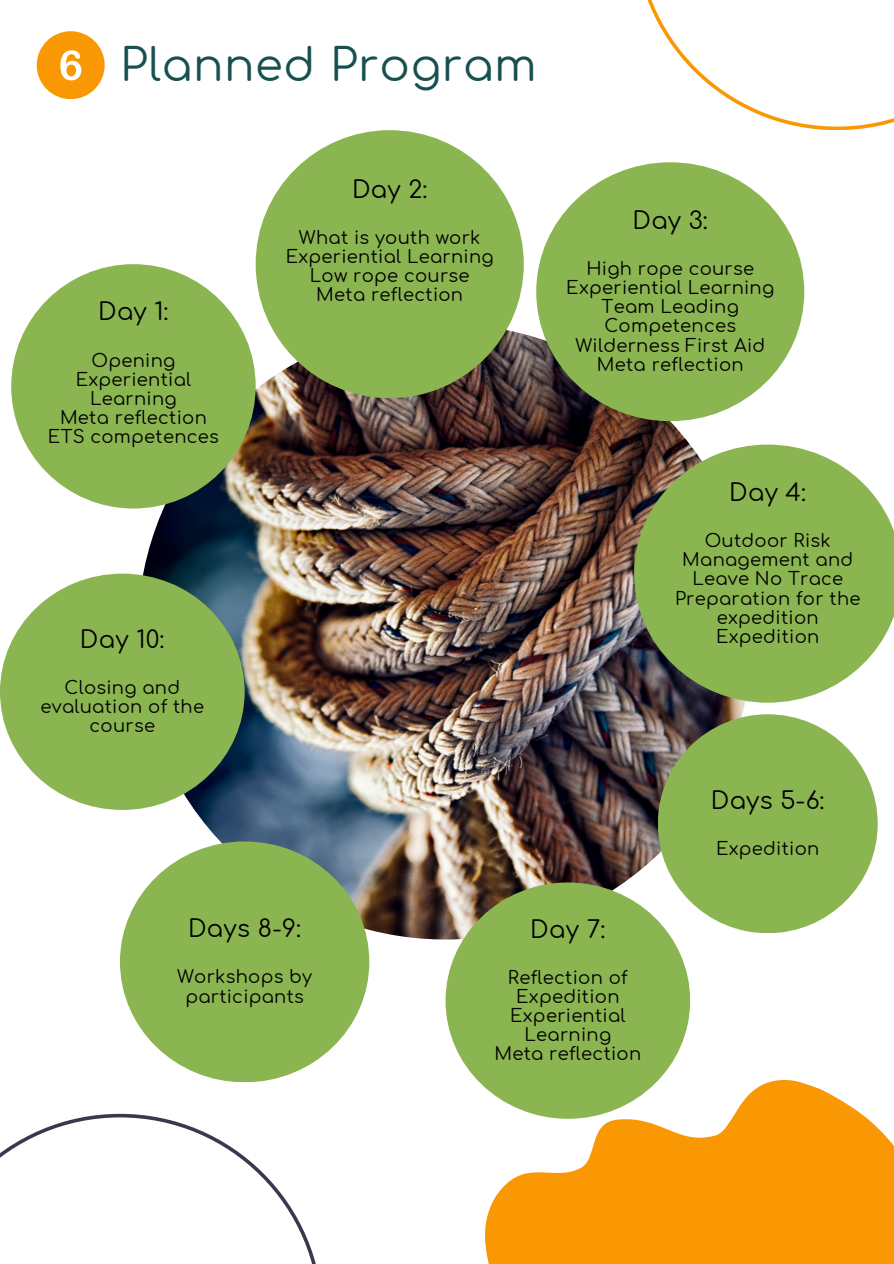
<style>
.page{position:relative;width:894px;height:1264px;background:#fff}
.page>*{position:absolute;margin:0;border:0;box-sizing:border-box;transform-origin:0 0}
.t1{font:45px "Comfortaa";letter-spacing:.015em;color:#185050}
.t2{font:24px "Comfortaa";letter-spacing:.015em;color:#000}
.t3{font:18px/19.2px "Comfortaa";letter-spacing:.015em;color:#000;text-align:center}
</style>
<div class="page">
<div style="left:37px;top:31px;width:67px;height:68px;background:#fa9804;border-radius:50%"></div>
<svg style="left:60px;top:50px;width:21px;height:30px"></svg>
<svg style="left:446px;top:1011px;width:447px;height:252px;fill:#fa9804"></svg>
<img style="left:102px;top:288px;width:687px;height:687px">
<div style="left:11px;top:264px;width:244px;height:244px;background:#8bb551;border-radius:50%"></div>
<div style="left:255px;top:130px;width:268px;height:268px;background:#8bb551;border-radius:50%"></div>
<div style="left:536px;top:162px;width:268px;height:259px;background:#8bb551;border-radius:50%"></div>
<svg style="left:634px;top:444px;width:259px;height:258px;fill:#8bb551"></svg>
<div style="left:657px;top:714px;width:220px;height:219px;background:#8bb551;border-radius:50%"></div>
<div style="left:0;top:573px;width:244px;height:237px;background:#8bb551;border-radius:50%"></div>
<div style="left:445px;top:882px;width:245px;height:236px;background:#8bb551;border-radius:50%"></div>
<div style="left:120px;top:841px;width:249px;height:241px;background:#8bb551;border-radius:50%"></div>
<svg style="left:0;top:1113px;width:316px;height:150px"></svg>
<svg style="left:647px;top:0;width:246px;height:130px"></svg>
<p class="t1" style="left:120px;top:41px;width:418px">Planned Program</p>
<h1 class="t2" style="left:98px;top:299px;width:72px">Day 1:</h1>
<h2 class="t3" style="left:91px;top:351px;width:85px">Opening</h2>
<p class="t3" style="left:76px;top:370px;width:117px">Experiential<br>Learning</p>
<p class="t3" style="left:60px;top:408px;width:148px">Meta reflection</p>
<p class="t3" style="left:48px;top:428px;width:172px">ETS competences</p>
<p class="t2" style="left:352px;top:176px;width:77px">Day 2:</p>
<h2 class="t3" style="left:299px;top:228px;width:183px">What is youth work</h2>
<p class="t3" style="left:286px;top:247px;width:209px">Experiential Learning</p>
<p class="t3" style="left:310px;top:267px;width:161px">Low rope course</p>
<p class="t3" style="left:316px;top:286px;width:148px">Meta reflection</p>
<h2 class="t2" style="left:80px;top:627px;width:86px">Day 10:</h2>
<p class="t3" style="left:40px;top:678px;width:165px">Closing and evaluation of the course</p>
<p class="t2" style="left:632px;top:208px;width:77px">Day 3:</p>
<p class="t3" style="left:586px;top:259px;width:169px">High rope course</p>
<p class="t3" style="left:566px;top:279px;width:209px">Experiential Learning</p>
<h2 class="t3" style="left:601px;top:298px;width:139px;text-align:left">Team Leading<br>Competences</h2>
<p class="t3" style="left:575px;top:336px;width:191px">Wilderness First Aid</p>
<p class="t3" style="left:596px;top:355px;width:148px">Meta reflection</p>
<p class="t2" style="left:729px;top:480px;width:78px">Day 4:</p>
<p class="t3" style="left:682px;top:531px;width:172px">Outdoor Risk<br>Management and<br>Leave No Trace</p>
<h2 class="t3" style="left:674px;top:589px;width:187px">Preparation for the expedition</h2>
<p class="t3" style="left:715px;top:627px;width:105px">Expedition</p>
<p class="t2" style="left:710px;top:787px;width:115px">Days 5-6:</p>
<p class="t3" style="left:715px;top:839px;width:105px">Expedition</p>
<h2 class="t2" style="left:188px;top:916px;width:114px">Days 8-9:</h2>
<p class="t3" style="left:177px;top:968px;width:136px">Workshops by participants</p>
<h2 class="t2" style="left:530px;top:916px;width:77px">Day 7:</h2>
<p class="t3" style="left:508px;top:968px;width:121px">Reflection of<br>Expedition</p>
<h2 class="t3" style="left:510px;top:1006px;width:117px">Experiential<br>Learning</h2>
<p class="t3" style="left:494px;top:1045px;width:148px">Meta reflection</p>
</div>
